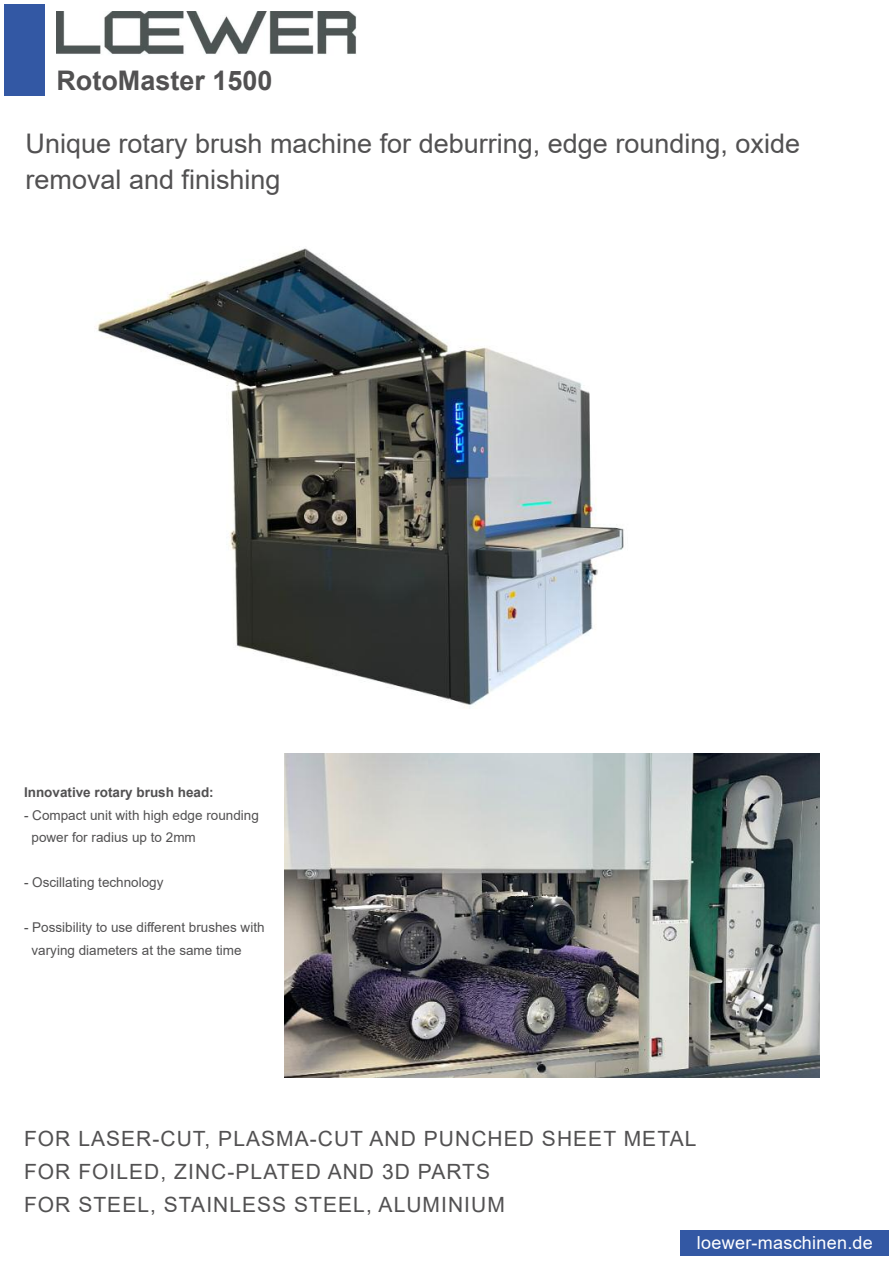
<style>
.page{position:relative;width:893px;height:1263px;background:#fff}
.page>*{position:absolute;margin:0;border:0;box-sizing:border-box;transform-origin:0 0}
.t1{font:27px/36px "Arial";color:#525152}
.t2{font:700 27px "Arial";color:#525152}
.t3{font:21px/33px "Arial";letter-spacing:.05em;color:#525152}
.t4{font:18px "Arial";letter-spacing:.015em;color:#fff}
.t5{font:13.5px/22.5px "Arial";color:#525152}
.t6{font:700 13.5px "Arial";color:#525152}
</style>
<div class="page">
<div style="left:4px;top:4px;width:41px;height:91px;background:#3358a4"></div>
<img style="left:57px;top:12px;width:300px;height:43px">
<div style="left:680px;top:1230px;width:209px;height:25px;background:#3358a4"></div>
<img style="left:284px;top:753px;width:536px;height:324px">
<img style="left:96px;top:248px;width:528px;height:457px">
<h1 class="t2" style="left:56px;top:65px;width:218px">RotoMaster 1500</h1>
<h1 class="t1" style="left:26px;top:126px;width:776px">Unique rotary brush machine for deburring, edge rounding, oxide removal and finishing</h1>
<p class="t6" style="left:24px;top:785px;width:191px">Innovative rotary brush head:</p>
<p class="t5" style="left:32px;top:803px;width:229px;text-indent:-8px">- Compact unit with high edge rounding power for radius up to 2mm</p>
<p class="t5" style="left:24px;top:871px;width:141px">- Oscillating technology</p>
<p class="t5" style="left:32px;top:916px;width:235px;text-indent:-8px">- Possibility to use different brushes with varying diameters at the same time</p>
<h2 class="t3" style="left:24px;top:1123px;width:674px">FOR LASER-CUT, PLASMA-CUT AND PUNCHED SHEET METAL<br>FOR FOILED, ZINC-PLATED AND 3D PARTS<br>FOR STEEL, STAINLESS STEEL, ALUMINIUM</h2>
<h3 class="t4" style="left:697px;top:1232px;width:177px">loewer-maschinen.de</h3>
</div>
